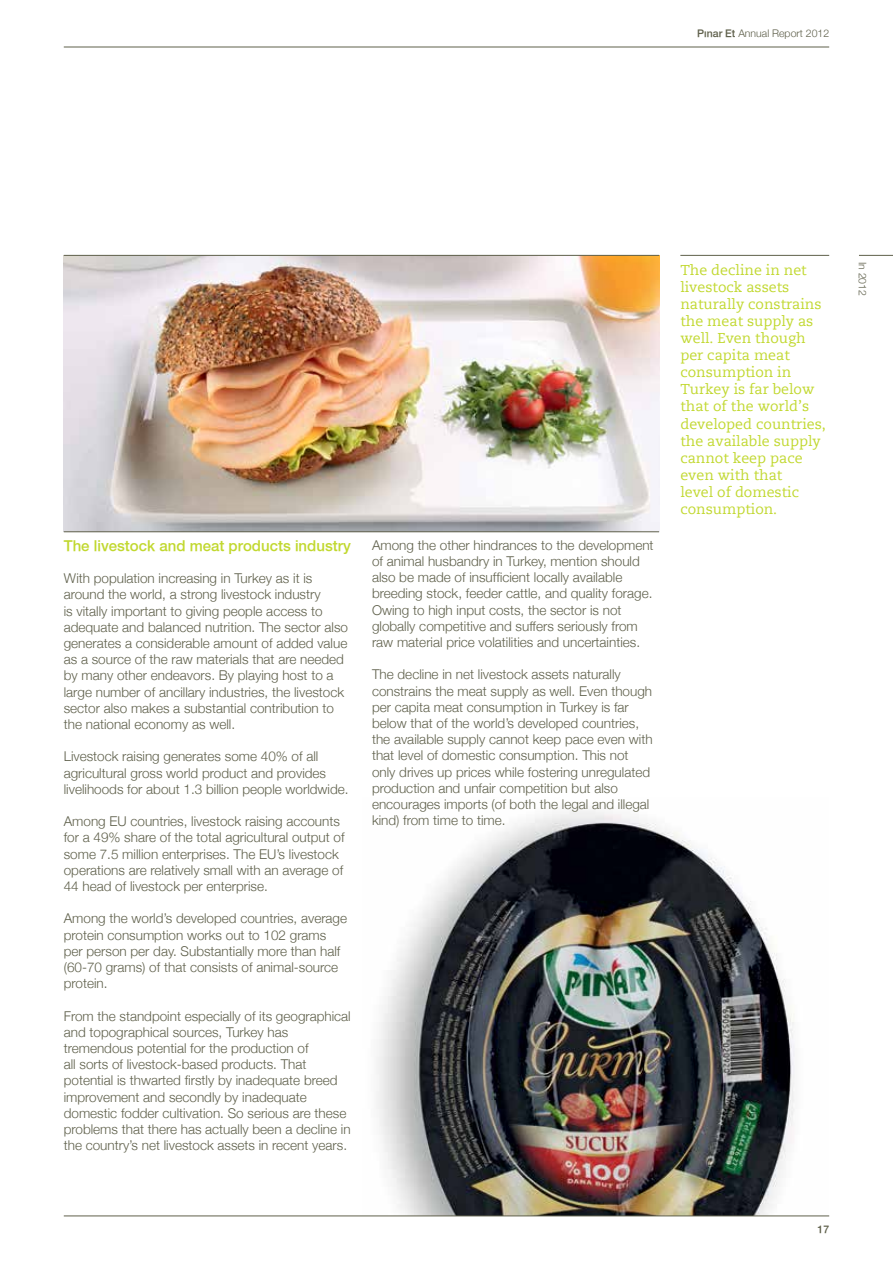
<style>
.page{position:relative;width:893px;height:1263px;background:#fff}
.page>*{position:absolute;margin:0;border:0;box-sizing:border-box;transform-origin:0 0}
.t1{font:500 15px "Helvetica Neue";color:#c1d82f}
.t2{font:14.25px/17.1px "Caecilia Roman";color:#c1d82f}
.t3{font:300 13.5px/16.2px "Helvetica Neue";color:#5f604b}
.t4{font:300 10.5px "Helvetica Neue";color:#5f604b}
.t5{font:500 10.5px "Helvetica Neue";color:#5f604b}
.s1{font-weight:500}
</style>
<div class="page">
<img style="left:64px;top:256px;width:595px;height:275px">
<img style="left:362px;top:810px;width:466px;height:406px">
<hr style="left:680px;top:255px;width:149px;height:1px;background:#5f604b">
<hr style="left:64px;top:531px;width:595px;height:1px;background:#5f604b">
<hr style="left:64px;top:255px;width:595px;height:1px;background:#5f604b">
<hr style="left:64px;top:47px;width:765px;height:1px;background:#5f604b">
<hr style="left:64px;top:1216px;width:765px;height:1px;background:#5f604b">
<hr style="left:859px;top:255px;width:34px;height:1px;background:#5f604b">
<p class="t4" style="left:697px;top:27px;width:133px"><span class="s1">Pınar Et</span> Annual Report 2012</p>
<p class="t1" style="left:64px;top:536px;width:289px">The livestock and meat products industry</p>
<p class="t3" style="left:64px;top:570px;width:286px">With population increasing in Turkey as it is around the world, a strong livestock industry<br>is vitally important to giving people access to adequate and balanced nutrition. The sector also generates a considerable amount of added value as a source of the raw materials that are needed by many other endeavors. By playing host to a large number of ancillary industries, the livestock sector also makes a substantial contribution to the national economy as well.</p>
<p class="t3" style="left:64px;top:748px;width:286px">Livestock raising generates some 40% of all agricultural gross world product and provides livelihoods for about 1.3 billion people worldwide.</p>
<p class="t3" style="left:64px;top:813px;width:282px">Among EU countries, livestock raising accounts for a 49% share of the total agricultural output of some 7.5 million enterprises. The EU’s livestock operations are relatively small with an average of 44 head of livestock per enterprise.</p>
<p class="t3" style="left:64px;top:910px;width:285px">Among the world’s developed countries, average protein consumption works out to 102 grams per person per day. Substantially more than half (60-70 grams) of that consists of animal-source protein.</p>
<p class="t3" style="left:64px;top:1007px;width:289px">From the standpoint especially of its geographical and topographical sources, Turkey has tremendous potential for the production of<br>all sorts of livestock-based products. That potential is thwarted firstly by inadequate breed improvement and secondly by inadequate domestic fodder cultivation. So serious are these problems that there has actually been a decline in the country’s net livestock assets in recent years.</p>
<p class="t3" style="left:372px;top:536px;width:283px">Among the other hindrances to the development of animal husbandry in Turkey, mention should also be made of insufficient locally available breeding stock, feeder cattle, and quality forage.<br>Owing to high input costs, the sector is not globally competitive and suffers seriously from raw material price volatilities and uncertainties.</p>
<p class="t3" style="left:372px;top:666px;width:282px">The decline in net livestock assets naturally constrains the meat supply as well. Even though per capita meat consumption in Turkey is far below that of the world’s developed countries, the available supply cannot keep pace even with that level of domestic consumption. This not only drives up prices while fostering unregulated production and unfair competition but also encourages imports (of both the legal and illegal kind) from time to time.</p>
<p class="t2" style="left:680px;top:261px;width:147px">The decline in net livestock assets naturally constrains the meat supply as well. Even though per capita meat consumption in<br>Turkey is far below that of the world’s developed countries, the available supply cannot keep pace even with that<br>level of domestic consumption.</p>
<p class="t5" style="left:817px;top:1223px;width:13px">17</p>
<p class="t4" style="left:869px;top:262px;width:36px;rotate:90deg">In 2012</p>
</div>
